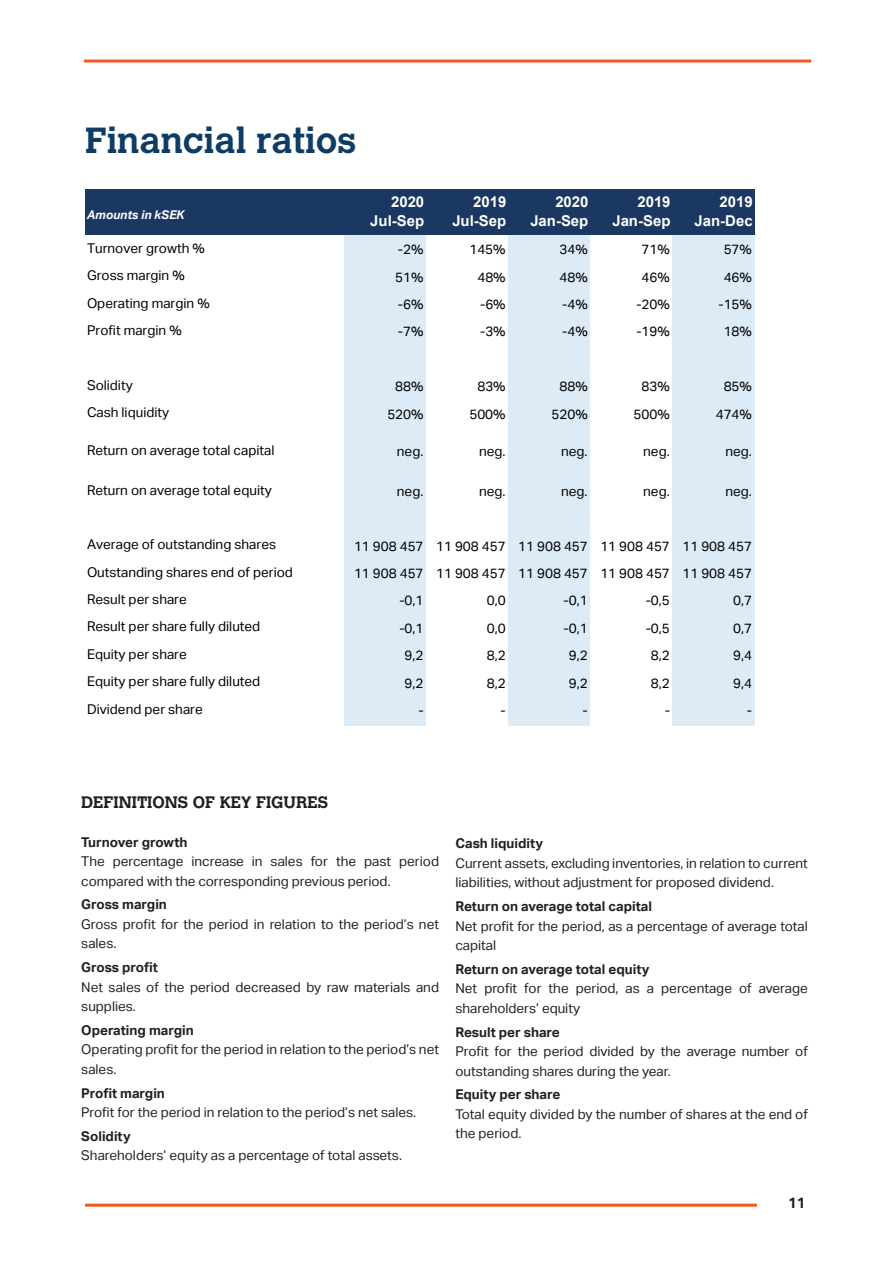
<style>
.page{position:relative;width:893px;height:1263px;background:#fff}
.page>*{position:absolute;margin:0;border:0;box-sizing:border-box;transform-origin:0 0}
.Rubrik_1{font:700 36px "Calvert MT Std";color:#0e3c64}
.Rubrik_2{font:700 16.5px "Calvert MT Std";color:#231f20}
.t1{font:700 15px/19.2px "Arial";color:#fff;text-align:right}
.t2{font:700 15px "Aktiv Grotesk";color:#231f20}
.t3{font:13.5px/19.5px "Aktiv Grotesk";color:#231f20}
.t4{font:13.5px "Aktiv Grotesk";color:#000}
.t5{font:700 13.5px "Aktiv Grotesk";color:#231f20}
.t6{font:italic 700 12px "Aktiv Grotesk";color:#fff}
</style>
<div class="page">
<hr style="left:84px;top:60px;width:727px;height:3px;background:#f15921">
<hr style="left:85px;top:1203px;width:672px;height:3px;background:#f15921">
<div style="left:85px;top:189px;width:670px;height:45px;background:#1a3861"></div>
<hr style="left:344px;top:234px;width:82px;height:3px;background:#ddebf7">
<hr style="left:508px;top:234px;width:83px;height:3px;background:#ddebf7">
<hr style="left:673px;top:234px;width:82px;height:3px;background:#ddebf7">
<div style="left:344px;top:237px;width:82px;height:488px;background:#ddebf7"></div>
<div style="left:508px;top:237px;width:83px;height:488px;background:#ddebf7"></div>
<div style="left:590px;top:237px;width:83px;height:488px;background:#fff"></div>
<div style="left:673px;top:237px;width:82px;height:488px;background:#ddebf7"></div>
<hr style="left:344px;top:233px;width:411px;height:2px;background:#1a3861">
<p class="Rubrik_1" style="left:85px;top:118px;width:273px">Financial ratios</p>
<p class="t6" style="left:87px;top:208px;width:99px">Amounts in kSEK</p>
<p class="t1" style="left:370px;top:192px;width:56px">2020<br>Jul-Sep</p>
<p class="t1" style="left:452px;top:192px;width:56px">2019<br>Jul-Sep</p>
<p class="t1" style="left:530px;top:192px;width:60px">2020<br>Jan-Sep</p>
<p class="t1" style="left:612px;top:192px;width:60px">2019<br>Jan-Sep</p>
<p class="t1" style="left:694px;top:192px;width:60px">2019<br>Jan-Dec</p>
<p class="t4" style="left:87px;top:240px;width:119px">Turnover growth %</p>
<p class="t4" style="left:398px;top:242px;width:27px">-2%</p>
<p class="t4" style="left:469px;top:242px;width:38px">145%</p>
<p class="t4" style="left:559px;top:242px;width:30px">34%</p>
<p class="t4" style="left:642px;top:242px;width:30px">71%</p>
<p class="t4" style="left:724px;top:242px;width:30px">57%</p>
<p class="t4" style="left:87px;top:268px;width:99px">Gross margin %</p>
<p class="t4" style="left:395px;top:269px;width:30px">51%</p>
<p class="t4" style="left:477px;top:269px;width:30px">48%</p>
<p class="t4" style="left:559px;top:269px;width:30px">48%</p>
<p class="t4" style="left:642px;top:269px;width:30px">46%</p>
<p class="t4" style="left:724px;top:269px;width:30px">46%</p>
<p class="t4" style="left:87px;top:295px;width:124px">Operating margin %</p>
<p class="t4" style="left:398px;top:297px;width:27px">-6%</p>
<p class="t4" style="left:480px;top:297px;width:27px">-6%</p>
<p class="t4" style="left:562px;top:297px;width:27px">-4%</p>
<p class="t4" style="left:636px;top:297px;width:35px">-20%</p>
<p class="t4" style="left:718px;top:297px;width:35px">-15%</p>
<p class="t4" style="left:87px;top:322px;width:96px">Profit margin %</p>
<p class="t4" style="left:398px;top:324px;width:27px">-7%</p>
<p class="t4" style="left:480px;top:324px;width:27px">-3%</p>
<p class="t4" style="left:562px;top:324px;width:27px">-4%</p>
<p class="t4" style="left:636px;top:324px;width:35px">-19%</p>
<p class="t4" style="left:724px;top:324px;width:30px">18%</p>
<p class="t4" style="left:87px;top:377px;width:47px">Solidity</p>
<p class="t4" style="left:395px;top:379px;width:30px">88%</p>
<p class="t4" style="left:477px;top:379px;width:30px">83%</p>
<p class="t4" style="left:559px;top:379px;width:30px">88%</p>
<p class="t4" style="left:642px;top:379px;width:30px">83%</p>
<p class="t4" style="left:724px;top:379px;width:30px">85%</p>
<p class="t4" style="left:87px;top:405px;width:84px">Cash liquidity</p>
<p class="t4" style="left:387px;top:406px;width:38px">520%</p>
<p class="t4" style="left:469px;top:406px;width:38px">500%</p>
<p class="t4" style="left:552px;top:406px;width:38px">520%</p>
<p class="t4" style="left:634px;top:406px;width:38px">500%</p>
<p class="t4" style="left:716px;top:406px;width:38px">474%</p>
<p class="t4" style="left:87px;top:442px;width:189px">Return on average total capital</p>
<p class="t4" style="left:397px;top:444px;width:28px">neg.</p>
<p class="t4" style="left:479px;top:444px;width:28px">neg.</p>
<p class="t4" style="left:561px;top:444px;width:28px">neg.</p>
<p class="t4" style="left:643px;top:444px;width:28px">neg.</p>
<p class="t4" style="left:725px;top:444px;width:28px">neg.</p>
<p class="t4" style="left:87px;top:482px;width:186px">Return on average total equity</p>
<p class="t4" style="left:397px;top:483px;width:28px">neg.</p>
<p class="t4" style="left:479px;top:483px;width:28px">neg.</p>
<p class="t4" style="left:561px;top:483px;width:28px">neg.</p>
<p class="t4" style="left:643px;top:483px;width:28px">neg.</p>
<p class="t4" style="left:725px;top:483px;width:28px">neg.</p>
<p class="t4" style="left:87px;top:537px;width:191px">Average of outstanding shares</p>
<p class="t4" style="left:354px;top:538px;width:399px">11 908 457 11 908 457 11 908 457 11 908 457 11 908 457</p>
<p class="t4" style="left:87px;top:564px;width:207px">Outstanding shares end of period</p>
<p class="t4" style="left:354px;top:565px;width:399px">11 908 457 11 908 457 11 908 457 11 908 457 11 908 457</p>
<p class="t4" style="left:87px;top:591px;width:101px">Result per share</p>
<p class="t4" style="left:399px;top:593px;width:26px">-0,1</p>
<p class="t4" style="left:487px;top:593px;width:20px">0,0</p>
<p class="t4" style="left:564px;top:593px;width:26px">-0,1</p>
<p class="t4" style="left:646px;top:593px;width:26px">-0,5</p>
<p class="t4" style="left:733px;top:593px;width:20px">0,7</p>
<p class="t4" style="left:87px;top:619px;width:175px">Result per share fully diluted</p>
<p class="t4" style="left:399px;top:620px;width:26px">-0,1</p>
<p class="t4" style="left:487px;top:620px;width:20px">0,0</p>
<p class="t4" style="left:564px;top:620px;width:26px">-0,1</p>
<p class="t4" style="left:646px;top:620px;width:26px">-0,5</p>
<p class="t4" style="left:733px;top:620px;width:20px">0,7</p>
<p class="t4" style="left:87px;top:646px;width:101px">Equity per share</p>
<p class="t4" style="left:405px;top:648px;width:20px">9,2</p>
<p class="t4" style="left:487px;top:648px;width:20px">8,2</p>
<p class="t4" style="left:569px;top:648px;width:20px">9,2</p>
<p class="t4" style="left:651px;top:648px;width:20px">8,2</p>
<p class="t4" style="left:733px;top:648px;width:20px">9,4</p>
<p class="t4" style="left:87px;top:674px;width:175px">Equity per share fully diluted</p>
<p class="t4" style="left:405px;top:675px;width:20px">9,2</p>
<p class="t4" style="left:487px;top:675px;width:20px">8,2</p>
<p class="t4" style="left:569px;top:675px;width:20px">9,2</p>
<p class="t4" style="left:651px;top:675px;width:20px">8,2</p>
<p class="t4" style="left:733px;top:675px;width:20px">9,4</p>
<p class="t4" style="left:87px;top:701px;width:117px">Dividend per share</p>
<p class="t4" style="left:418px;top:702px;width:7px">-</p>
<p class="t4" style="left:500px;top:702px;width:7px">-</p>
<p class="t4" style="left:582px;top:702px;width:7px">-</p>
<p class="t4" style="left:665px;top:702px;width:7px">-</p>
<p class="t4" style="left:747px;top:702px;width:7px">-</p>
<p class="Rubrik_2" style="left:81px;top:791px;width:248px">DEFINITIONS OF KEY FIGURES</p>
<p class="t5" style="left:81px;top:834px;width:108px">Turnover growth</p>
<p class="t3" style="left:81px;top:852px;width:359px">The percentage increase in sales for the past period compared with the corresponding previous period.</p>
<p class="t5" style="left:81px;top:897px;width:87px">Gross margin</p>
<p class="t3" style="left:81px;top:914px;width:359px">Gross profit for the period in relation to the period’s net sales.</p>
<p class="t5" style="left:81px;top:959px;width:78px">Gross profit</p>
<p class="t3" style="left:81px;top:977px;width:359px">Net sales of the period decreased by raw materials and supplies.</p>
<p class="t5" style="left:81px;top:1022px;width:114px">Operating margin</p>
<p class="t3" style="left:81px;top:1040px;width:359px">Operating profit for the period in relation to the period’s net sales.</p>
<p class="t5" style="left:81px;top:1085px;width:85px">Profit margin</p>
<p class="t3" style="left:81px;top:1103px;width:336px">Profit for the period in relation to the period’s net sales.</p>
<p class="t5" style="left:81px;top:1128px;width:51px">Solidity</p>
<p class="t3" style="left:81px;top:1146px;width:322px">Shareholders’ equity as a percentage of total assets.</p>
<p class="t5" style="left:455px;top:836px;width:89px">Cash liquidity</p>
<p class="t3" style="left:455px;top:853px;width:354px">Current assets, excluding inventories, in relation to current liabilities, without adjustment for proposed dividend.</p>
<p class="t5" style="left:455px;top:899px;width:198px">Return on average total capital</p>
<p class="t3" style="left:455px;top:916px;width:354px">Net profit for the period, as a percentage of average total capital</p>
<p class="t5" style="left:455px;top:961px;width:195px">Return on average total equity</p>
<p class="t3" style="left:455px;top:979px;width:354px">Net profit for the period, as a percentage of average shareholders’ equity</p>
<p class="t5" style="left:455px;top:1024px;width:106px">Result per share</p>
<p class="t3" style="left:455px;top:1042px;width:354px">Profit for the period divided by the average number of outstanding shares during the year.</p>
<p class="t5" style="left:455px;top:1087px;width:106px">Equity per share</p>
<p class="t3" style="left:455px;top:1104px;width:354px">Total equity divided by the number of shares at the end of the period.</p>
<p class="t2" style="left:788px;top:1194px;width:19px">11</p>
</div>
